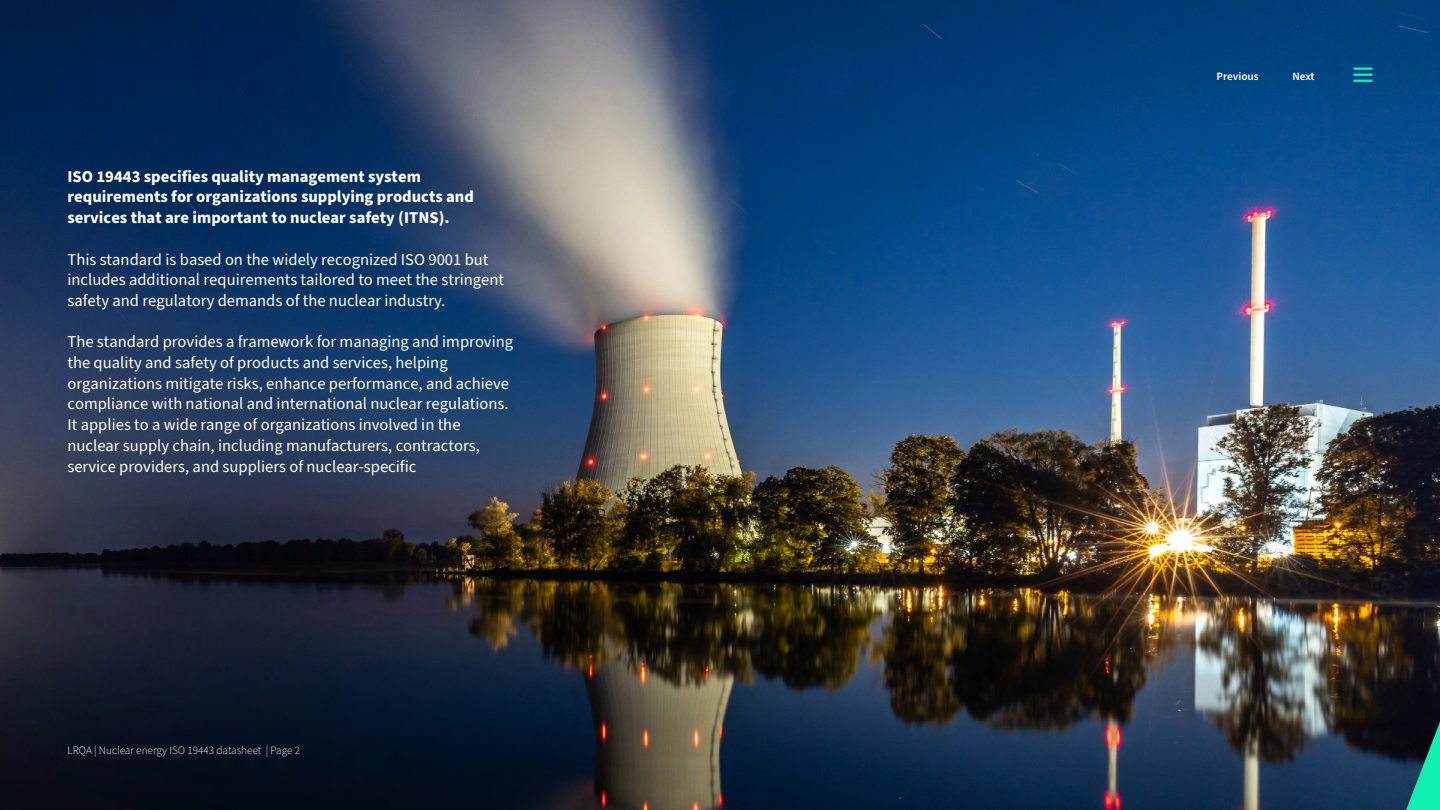
<style>
.page{position:relative;width:1440px;height:810px;background:#fff}
.page>*{position:absolute;margin:0;border:0;box-sizing:border-box;transform-origin:0 0}
.t1{font:16.58px/20.7px "Source Sans Pro";color:#fff}
.t2{font:700 16.58px/20.7px "Source Sans Pro";color:#fff}
.t3{font:300 11.25px "Source Sans Pro";color:#fff}
.t4{font:600 11.25px "Source Sans Pro";color:#fff}
</style>
<div class="page">
<img style="left:0;top:0;width:1440px;height:810px">
<svg style="left:1406px;top:722px;width:34px;height:88px;background:#0e846c"></svg>
<hr style="left:1353px;top:67px;width:19px;height:3px;background:#0ff2b2">
<svg style="left:1353px;top:74px;width:19px;height:8px"></svg>
<p class="t2" style="left:68px;top:166px;width:408px">ISO 19443 specifies quality management system requirements for organizations supplying products and services that are important to nuclear safety (ITNS).</p>
<p class="t1" style="left:68px;top:249px;width:438px">This standard is based on the widely recognized ISO 9001 but includes additional requirements tailored to meet the stringent safety and regulatory demands of the nuclear industry.</p>
<p class="t1" style="left:68px;top:332px;width:447px">The standard provides a framework for managing and improving the quality and safety of products and services, helping organizations mitigate risks, enhance performance, and achieve compliance with national and international nuclear regulations.<br>It applies to a wide range of organizations involved in the nuclear supply chain, including manufacturers, contractors, service providers, and suppliers of nuclear-specific</p>
<p class="t3" style="left:68px;top:743px;width:234px">LRQA | Nuclear energy ISO 19443 datasheet | Page 2</p>
<p class="t4" style="left:1216px;top:69px;width:44px">Previous</p>
<p class="t4" style="left:1292px;top:69px;width:24px">Next</p>
</div>
